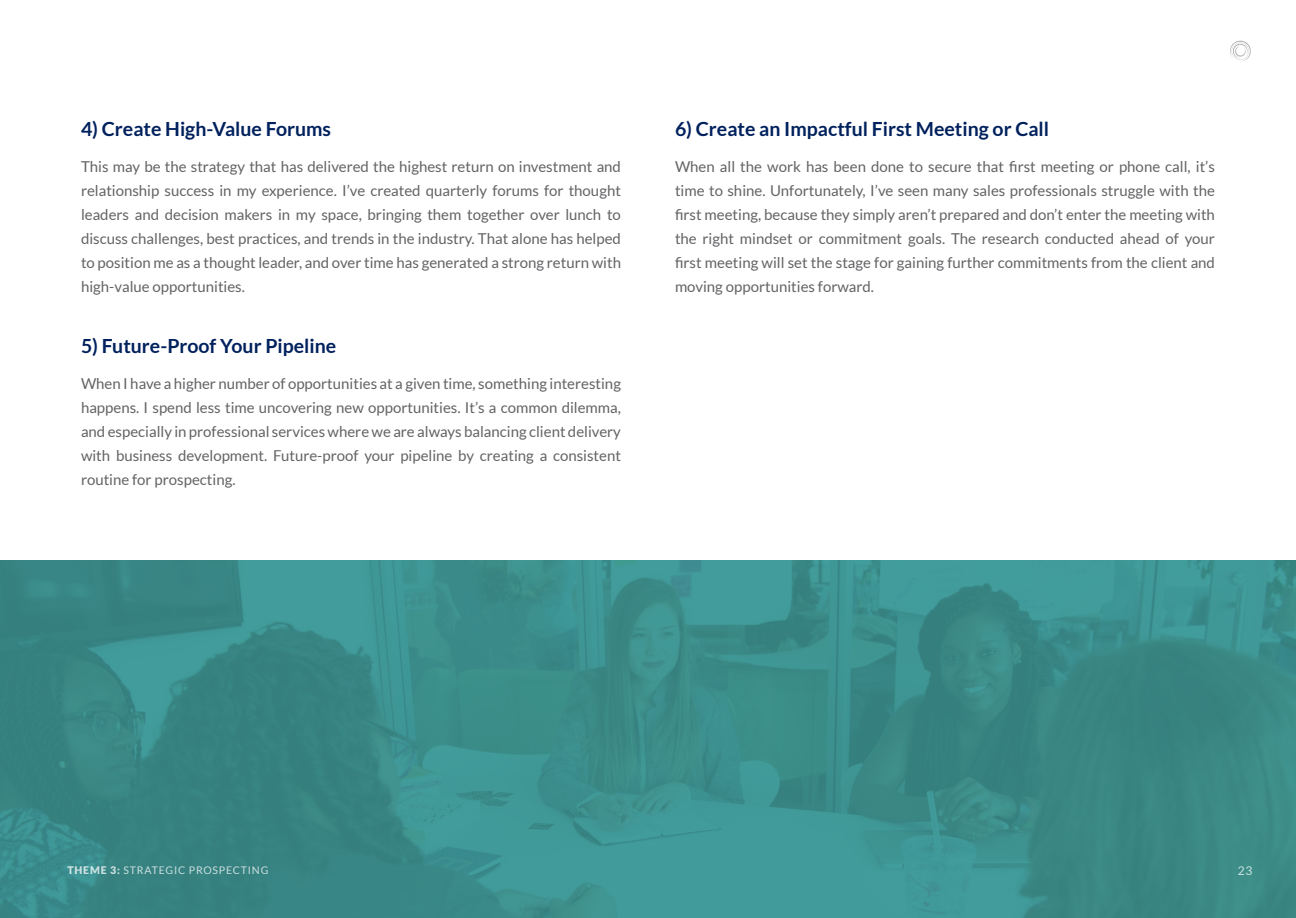
<style>
.page{position:relative;width:1296px;height:918px;background:#fff}
.page>*{position:absolute;margin:0;border:0;box-sizing:border-box;transform-origin:0 0}
.t1{font:700 19.5px "Lato";color:#00215d}
.t2{font:15px/24px "Lato";color:#636366;text-align:justify}
.t3{font:12px "Lato";color:#fff}
.t4{font:10.5px "Lato";letter-spacing:.075em;color:#fff}
.s1{font-weight:900}
</style>
<div class="page">
<svg style="left:1230px;top:41px;width:21px;height:20px"></svg>
<svg style="left:0;top:560px;width:1296px;height:358px;background:#3b8c8a"></svg>
<h1 class="t1" style="left:81px;top:118px;width:252px">4) Create High-Value Forums</h1>
<p class="t2" style="left:81px;top:155px;width:542px">This may be the strategy that has delivered the highest return on investment and relationship success in my experience. I’ve created quarterly forums for thought leaders and decision makers in my space, bringing them together over lunch to discuss challenges, best practices, and trends in the industry. That alone has helped to position me as a thought leader, and over time has generated a strong return with high-value opportunities.</p>
<h1 class="t1" style="left:81px;top:334px;width:257px">5) Future-Proof Your Pipeline</h1>
<p class="t2" style="left:81px;top:371px;width:542px">When I have a higher number of opportunities at a given time, something interesting happens. I spend less time uncovering new opportunities. It’s a common dilemma, and especially in professional services where we are always balancing client delivery with business development. Future-proof your pipeline by creating a consistent routine for prospecting.</p>
<h1 class="t1" style="left:675px;top:118px;width:376px">6) Create an Impactful First Meeting or Call</h1>
<p class="t2" style="left:675px;top:154px;width:542px">When all the work has been done to secure that first meeting or phone call, it’s time to shine. Unfortunately, I’ve seen many sales professionals struggle with the first meeting, because they simply aren’t prepared and don’t enter the meeting with the right mindset or commitment goals. The research conducted ahead of your first meeting will set the stage for gaining further commitments from the client and moving opportunities forward.</p>
<p class="t4" style="left:68px;top:864px;width:202px"><span class="s1">THEME 3:</span> STRATEGIC PROSPECTING</p>
<p class="t3" style="left:1238px;top:864px;width:16px">23</p>
</div>
